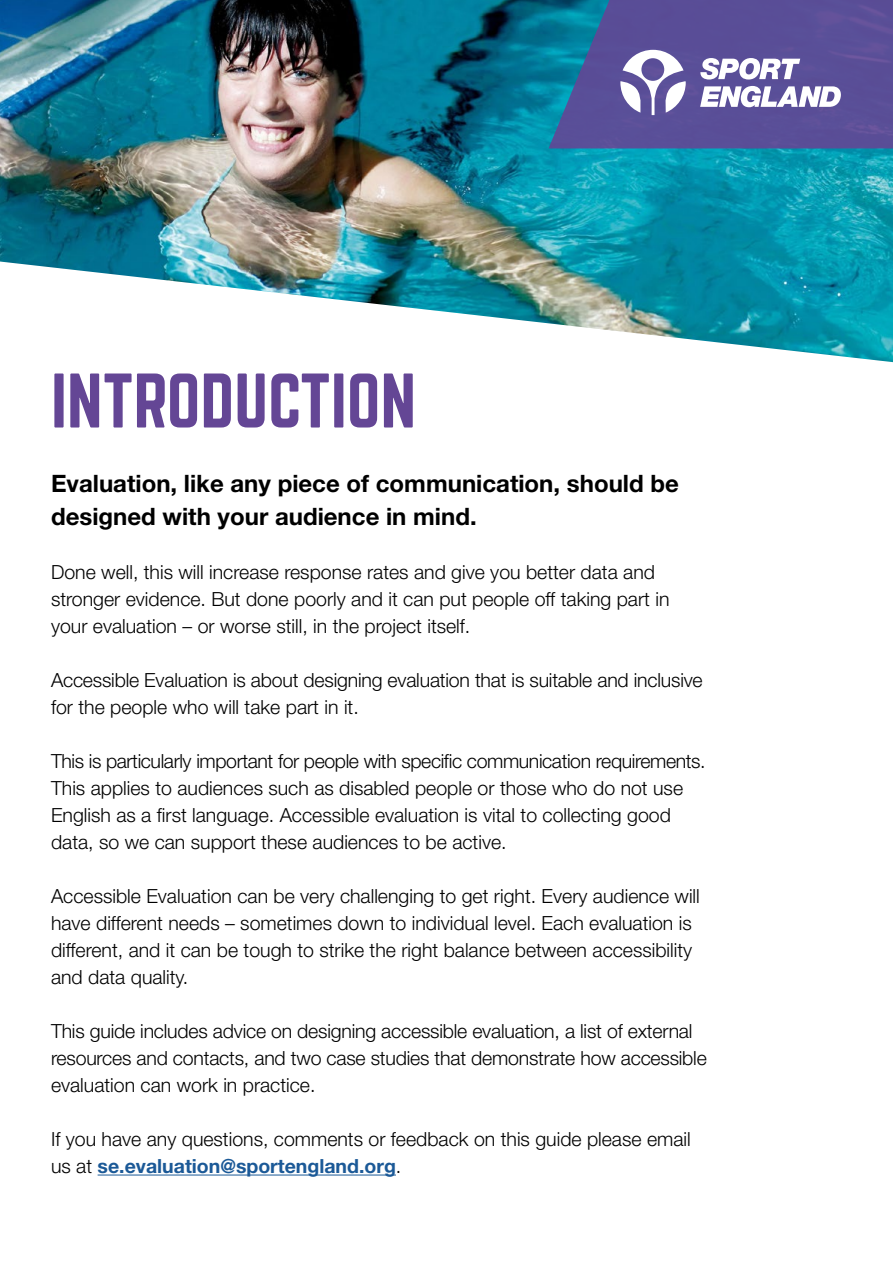
<style>
.page{position:relative;width:893px;height:1263px;background:#fff}
.page>*{position:absolute;margin:0;border:0;box-sizing:border-box;transform-origin:0 0}
.H1-Main_Heading{font:67.5px "Norwester";color:#644695}
.H2-Intro_text{font:700 24px/33px "Helvetica Neue LT Std";color:#000}
.Bodytext{font:300 19.5px/27px "Helvetica Neue LT Std";color:#000}
.s1{font-weight:700;color:#1b5997}
</style>
<div class="page">
<hr style="left:98px;top:1174px;width:298px;height:1px;background:#1b5997">
<img style="left:0;top:0;width:893px;height:362px">
<svg style="left:549px;top:0;width:344px;height:148px;background:#505498"></svg>
<svg style="left:700px;top:58px;width:100px;height:22px"></svg>
<svg style="left:700px;top:86px;width:141px;height:21px"></svg>
<svg style="left:620px;top:50px;width:66px;height:65px"></svg>
<h1 class="H1-Main_Heading" style="left:51px;top:368px;width:367px">INTRODUCTION</h1>
<h2 class="H2-Intro_text" style="left:51px;top:466px;width:629px">Evaluation, like any piece of communication, should be designed with your audience in mind.</h2>
<p class="Bodytext" style="left:51px;top:558px;width:620px">Done well, this will increase response rates and give you better data and stronger evidence. But done poorly and it can put people off taking part in your evaluation – or worse still, in the project itself.</p>
<p class="Bodytext" style="left:51px;top:666px;width:653px">Accessible Evaluation is about designing evaluation that is suitable and inclusive for the people who will take part in it.</p>
<p class="Bodytext" style="left:51px;top:747px;width:656px">This is particularly important for people with specific communication requirements.<br>This applies to audiences such as disabled people or those who do not use English as a first language. Accessible evaluation is vital to collecting good data, so we can support these audiences to be active.</p>
<p class="Bodytext" style="left:51px;top:882px;width:650px">Accessible Evaluation can be very challenging to get right. Every audience will have different needs – sometimes down to individual level. Each evaluation is different, and it can be tough to strike the right balance between accessibility and data quality.</p>
<p class="Bodytext" style="left:51px;top:1017px;width:657px">This guide includes advice on designing accessible evaluation, a list of external resources and contacts, and two case studies that demonstrate how accessible evaluation can work in practice.</p>
<p class="Bodytext" style="left:51px;top:1125px;width:641px">If you have any questions, comments or feedback on this guide please email us at <span class="s1">se.evaluation@sportengland.org</span>.</p>
</div>
